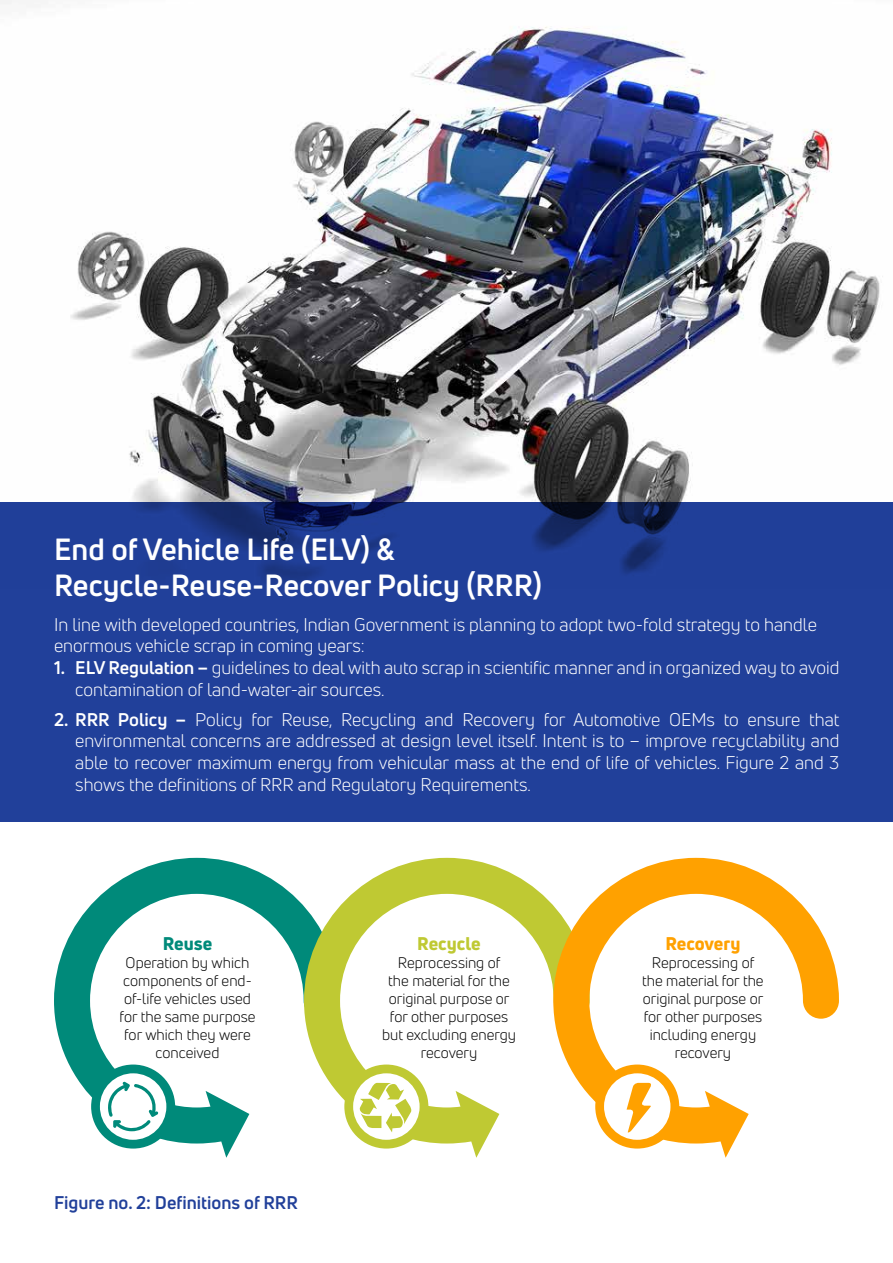
<style>
.page{position:relative;width:893px;height:1263px;background:#fff}
.page>*{position:absolute;margin:0;border:0;box-sizing:border-box;transform-origin:0 0}
.t1{font:700 30px/36px "Uni Neue";color:#fff}
.t2{font:18px/21.6px "Uni Neue";color:#fff}
.t3{font:700 18px "Uni Neue";color:#21409a}
.t4{font:800 18px "Uni Neue";letter-spacing:-.005em;color:#ffa100}
.t5{font:800 18px "Uni Neue";color:#bfc933}
.t6{font:800 18px "Uni Neue";color:#008a7a}
.t7{font:15px/18px "Uni Neue";color:#000;text-align:center}
.s1{font-weight:700}
</style>
<div class="page">
<img style="left:0;top:0;width:883px;height:502px">
<div style="left:0;top:502px;width:893px;height:319px;background:#21409a"></div>
<svg style="left:54px;top:858px;width:250px;height:242px"></svg>
<div style="left:91px;top:1064px;width:84px;height:84px;background:#008a7a;border-radius:50%"></div>
<div style="left:100px;top:1073px;width:67px;height:67px;background:#fff;border-radius:50%"></div>
<svg style="left:304px;top:858px;width:249px;height:242px"></svg>
<div style="left:344px;top:1064px;width:84px;height:84px;background:#bfc933;border-radius:50%"></div>
<div style="left:353px;top:1073px;width:67px;height:67px;background:#fff;border-radius:50%"></div>
<svg style="left:553px;top:858px;width:286px;height:244px"></svg>
<div style="left:595px;top:1064px;width:84px;height:84px;background:#ffa100;border-radius:50%"></div>
<div style="left:604px;top:1073px;width:67px;height:67px;background:#fff;border-radius:50%"></div>
<svg style="left:359px;top:1083px;width:140px;height:75px"></svg>
<svg style="left:108px;top:1081px;width:141px;height:77px"></svg>
<svg style="left:627px;top:1083px;width:122px;height:75px"></svg>
<h1 class="t1" style="left:54px;top:531px;width:490px">End of Vehicle Life (ELV) &amp;<br>Recycle-Reuse-Recover Policy (RRR)</h1>
<p class="t2" style="left:54px;top:613px;width:764px">In line with developed countries, Indian Government is planning to adopt two-fold strategy to handle enormous vehicle scrap in coming years:</p>
<p class="t2" style="left:75px;top:657px;width:766px;text-indent:-21px"><span class="s1">1. ELV Regulation –</span> guidelines to deal with auto scrap in scientific manner and in organized way to avoid contamination of land-water-air sources.</p>
<p class="t2" style="left:75px;top:708px;width:766px;text-align:justify;text-indent:-21px"><span class="s1">2. RRR Policy –</span> Policy for Reuse, Recycling and Recovery for Automotive OEMs to ensure that environmental concerns are addressed at design level itself. Intent is to – improve recyclability and able to recover maximum energy from vehicular mass at the end of life of vehicles. Figure 2 and 3 shows the definitions of RRR and Regulatory Requirements.</p>
<p class="t6" style="left:163px;top:932px;width:51px">Reuse</p>
<p class="t7" style="left:120px;top:954px;width:137px">Operation by which components of end&shy;of-life vehicles used for the same purpose for which they were conceived</p>
<p class="t3" style="left:54px;top:1191px;width:245px">Figure no. 2: Definitions of RRR</p>
<p class="t5" style="left:417px;top:932px;width:65px">Recycle</p>
<p class="t7" style="left:382px;top:954px;width:135px">Reprocessing of<br>the material for the original purpose or for other purposes but excluding energy recovery</p>
<p class="t4" style="left:665px;top:932px;width:76px">Recovery</p>
<p class="t7" style="left:642px;top:954px;width:123px">Reprocessing of the material for the original purpose or for other purposes including energy recovery</p>
</div>
